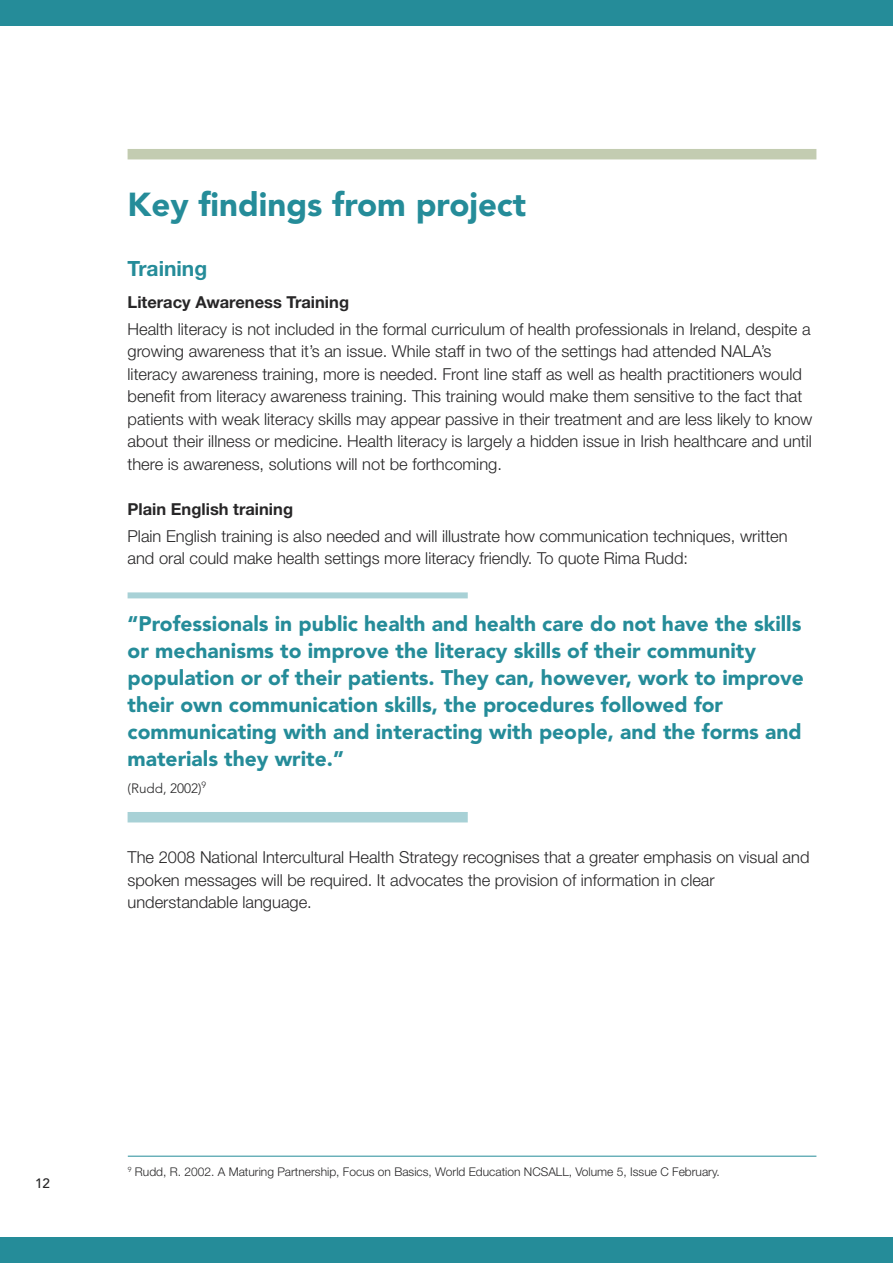
<style>
.page{position:relative;width:893px;height:1263px;background:#fff}
.page>*{position:absolute;margin:0;border:0;box-sizing:border-box;transform-origin:0 0}
.t1{font:900 33px "Avenir";color:#258c99}
.t2{font:900 21px/27px "Avenir";color:#258c99}
.t3{font:700 21px "Helvetica Neue";color:#258c99}
.t4{font:300 16.5px/22.5px "Helvetica Neue";color:#272627}
.t5{font:700 16.5px "Helvetica Neue";color:#272627}
.t6{font:300 13.5px "Avenir";color:#272627}
.t7{font:500 13.5px "Avenir";color:#272627}
.t8{font:300 12px "Helvetica Neue";color:#272627}
</style>
<div class="page">
<div style="left:128px;top:149px;width:688px;height:10px;background:#c3ccb1"></div>
<div style="left:0;top:0;width:893px;height:26px;background:#258c99"></div>
<div style="left:0;top:1237px;width:893px;height:26px;background:#258c99"></div>
<div style="left:128px;top:592px;width:340px;height:6px;background:#a8d1d6"></div>
<div style="left:128px;top:812px;width:340px;height:10px;background:#a8d1d6"></div>
<hr style="left:128px;top:1156px;width:688px;height:1px;background:#258c99">
<h1 class="t1" style="left:128px;top:191px;width:400px">Key findings from project</h1>
<p class="t3" style="left:128px;top:255px;width:81px">Training</p>
<p class="t5" style="left:128px;top:292px;width:223px">Literacy Awareness Training</p>
<p class="t4" style="left:128px;top:317px;width:686px">Health literacy is not included in the formal curriculum of health professionals in Ireland, despite a growing awareness that it’s an issue. While staff in two of the settings had attended NALA’s literacy awareness training, more is needed. Front line staff as well as health practitioners would benefit from literacy awareness training. This training would make them sensitive to the fact that patients with weak literacy skills may appear passive in their treatment and are less likely to know about their illness or medicine. Health literacy is largely a hidden issue in Irish healthcare and until there is awareness, solutions will not be forthcoming.</p>
<p class="t5" style="left:128px;top:499px;width:167px">Plain English training</p>
<p class="t4" style="left:128px;top:524px;width:662px">Plain English training is also needed and will illustrate how communication techniques, written and oral could make health settings more literacy friendly. To quote Rima Rudd:</p>
<p class="t2" style="left:128px;top:612px;width:678px">“Professionals in public health and health care do not have the skills or mechanisms to improve the literacy skills of their community population or of their patients. They can, however, work to improve their own communication skills, the procedures followed for communicating with and interacting with people, and the forms and materials they write.”</p>
<p class="t6" style="left:128px;top:783px;width:80px">(Rudd, 2002)<sup>9</sup></p>
<p class="t4" style="left:128px;top:846px;width:683px">The 2008 National Intercultural Health Strategy recognises that a greater emphasis on visual and spoken messages will be required. It advocates the provision of information in clear understandable language.</p>
<p class="t7" style="left:35px;top:1178px;width:16px">12</p>
<p class="t8" style="left:128px;top:1164px;width:593px"><sup>9</sup> Rudd, R. 2002. A Maturing Partnership, Focus on Basics, World Education NCSALL, Volume 5, Issue C February.</p>
</div>
